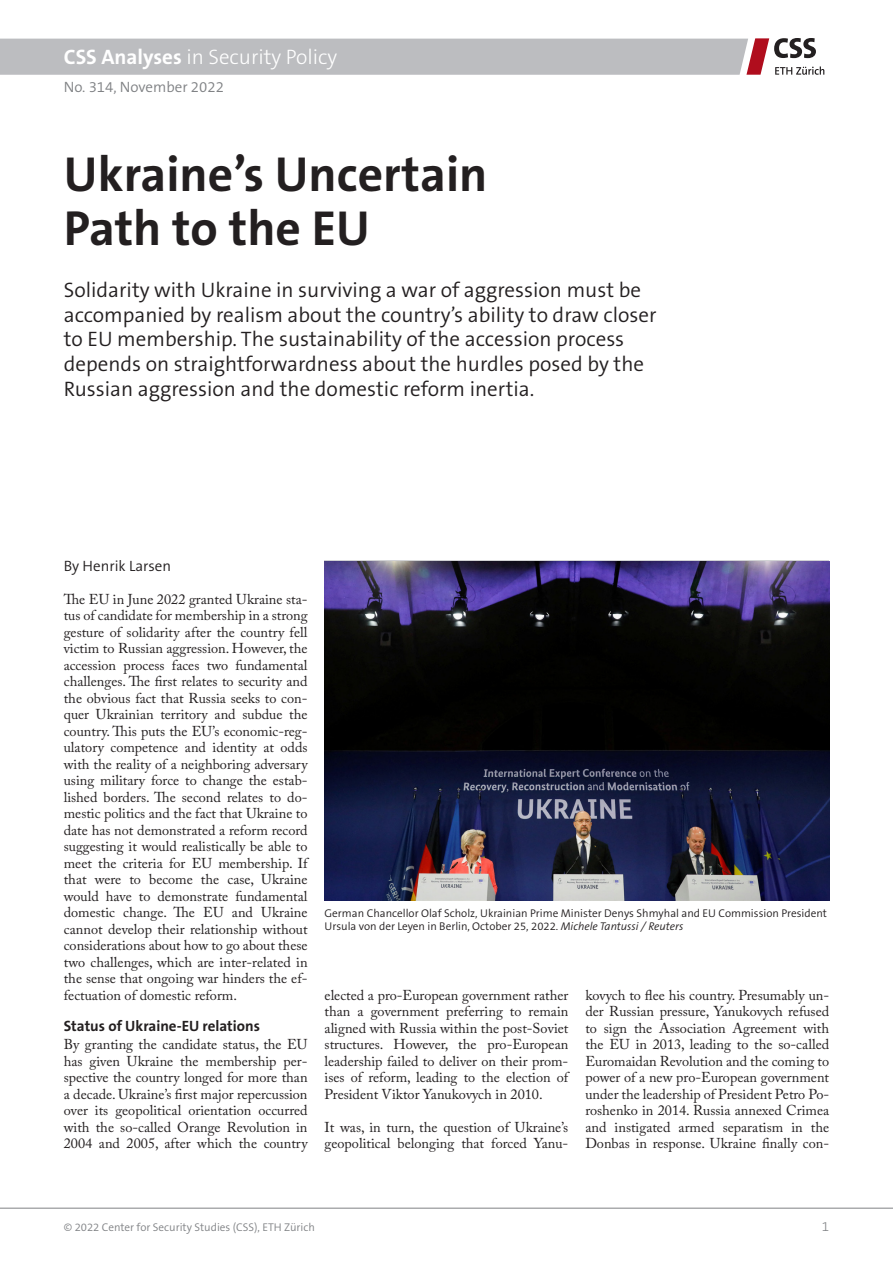
<style>
.page{position:relative;width:893px;height:1263px;background:#fff}
.page>*{position:absolute;margin:0;border:0;box-sizing:border-box;transform-origin:0 0}
.Titel_e{font:700 49.5px/54px "The Sans B W7";color:#231f20}
.Lead_e{font:300 21px/24.8px "The Sans B W4";color:#231f20}
.t1{font:300 21px "The Sans B W3";color:#fff}
.Lauftext_Titel_e{font:700 15px "The Sans B W7";color:#231f20}
.t2{font:300 15px "The Sans B W4";color:#808285}
.t3{font:300 15px "The Sans B W4";color:#231f20}
.Text_e{font:14.25px/16.5px "Adobe Caslon Pro";color:#231f20;text-align:justify}
.t4{font:300 13.5px "The Sans B W3";color:#808285}
.Bildlegende_e{font:300 11.25px/13.2px "The Sans B W4";color:#231f20}
.t5{font:300 11.25px "The Sans B W4";color:#808285}
.s1{font-family:"The Sans B W7";font-weight:700}
.s2{font-style:italic}
</style>
<div class="page">
<hr style="left:0;top:1208px;width:893px;height:1px;background:#808285">
<svg style="left:0;top:38px;width:824px;height:37px;background:#bebcbf"></svg>
<img style="left:325px;top:561px;width:504px;height:339px">
<h2 class="t1" style="left:64px;top:44px;width:275px"><span class="s1">CSS Analyses</span> in Security Policy</h2>
<p class="t2" style="left:64px;top:77px;width:162px">No. 314, November 2022</p>
<p class="Titel_e" style="left:64px;top:148px;width:425px">Ukraine’s Uncertain<br>Path to the EU</p>
<p class="Lead_e" style="left:64px;top:277px;width:594px">Solidarity with Ukraine in surviving a war of aggression must be accompanied by realism about the country’s ability to draw closer to EU membership. The sustainability of the accession process depends on straightforwardness about the hurdles posed by the Russian aggression and the domestic reform inertia.</p>
<p class="t3" style="left:64px;top:556px;width:109px">By Henrik Larsen</p>
<p class="Text_e" style="left:64px;top:590px;width:245px">The EU in June 2022 granted Ukraine sta&shy;tus of candidate for membership in a strong gesture of solidarity after the country fell victim to Russian aggression. However, the accession process faces two fundamental challenges. The first relates to security and the obvious fact that Russia seeks to con&shy;quer Ukrainian territory and subdue the country. This puts the EU’s economic-reg&shy;ulatory competence and identity at odds with the reality of a neighboring adversary using military force to change the estab&shy;lished borders. The second relates to do&shy;mestic politics and the fact that Ukraine to date has not demonstrated a reform record suggesting it would realistically be able to meet the criteria for EU membership. If that were to become the case, Ukraine would have to demonstrate fundamental domestic change. The EU and Ukraine cannot develop their relationship without considerations about how to go about these two challenges, which are inter-related in the sense that ongoing war hinders the ef&shy;fectuation of domestic reform.</p>
<p class="Lauftext_Titel_e" style="left:64px;top:1016px;width:198px">Status of Ukraine-EU relations</p>
<p class="Text_e" style="left:64px;top:1036px;width:245px">By granting the candidate status, the EU has given Ukraine the membership per&shy;spective the country longed for more than a decade. Ukraine’s first major repercussion over its geopolitical orientation occurred with the so-called Orange Revolution in 2004 and 2005, after which the country</p>
<p class="Bildlegende_e" style="left:325px;top:907px;width:504px">German Chancellor Olaf Scholz, Ukrainian Prime Minister Denys Shmyhal and EU Commission President<br>Ursula von der Leyen in Berlin, October 25, 2022. <span class="s2">Michele Tantussi / Reuters</span></p>
<p class="Text_e" style="left:325px;top:986px;width:245px">elected a pro-European government rather than a government preferring to remain aligned with Russia within the post-Soviet structures. However, the pro-European leadership failed to deliver on their prom&shy;ises of reform, leading to the election of President Viktor Yanukovych in 2010.</p>
<p class="Text_e" style="left:325px;top:1118px;width:245px">It was, in turn, the question of Ukraine’s geopolitical belonging that forced Yanu-</p>
<p class="Text_e" style="left:585px;top:986px;width:245px">kovych to flee his country. Presumably un&shy;der Russian pressure, Yanukovych refused to sign the Association Agreement with the EU in 2013, leading to the so-called Euromaidan Revolution and the coming to power of a new pro-European government under the leadership of President Petro Po&shy;roshenko in 2014. Russia annexed Crimea and instigated armed separatism in the Donbas in response. Ukraine finally con-</p>
<p class="t5" style="left:64px;top:1220px;width:253px">© 2022 Center for Security Studies (CSS), ETH Zürich</p>
<p class="t4" style="left:822px;top:1217px;width:9px">1</p>
</div>
